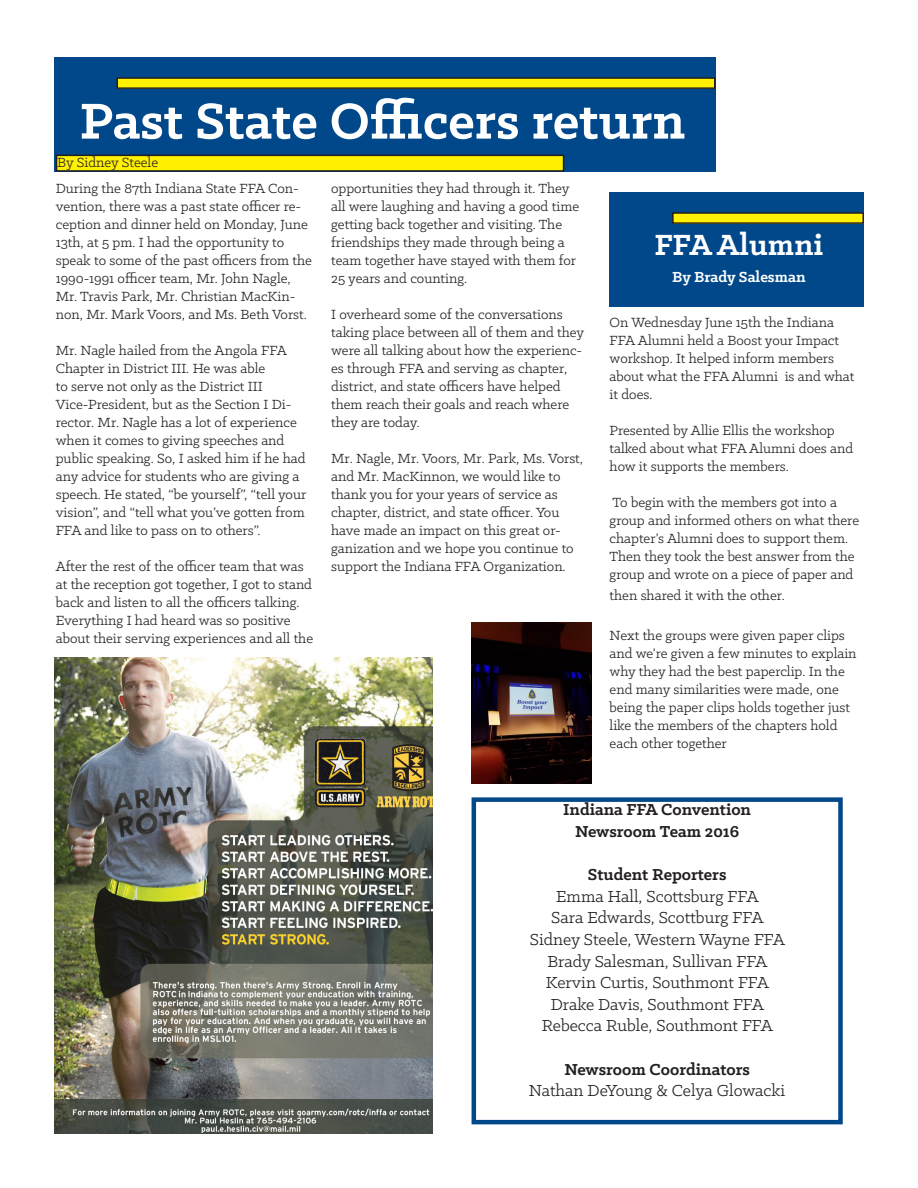
<style>
.page{position:relative;width:918px;height:1188px;background:#fff}
.page>*{position:absolute;margin:0;border:0;box-sizing:border-box;transform-origin:0 0}
.t1{font:700 57px "Klinic Slab";color:#fff}
.t2{font:700 33px "Klinic Slab";color:#fff}
.t3{font:18px "Klinic Slab";color:#231f20}
.t4{font:700 18px "Klinic Slab";color:#231f20}
.t5{font:700 16.5px "Klinic Slab";color:#fff}
.t6{font:15px/18px "Klinic Slab";color:#231f20}
</style>
<div class="page">
<img style="left:54px;top:657px;width:378px;height:477px">
<div style="left:472px;top:797px;width:371px;height:327px;border:4px solid #00488a"></div>
<div style="left:54px;top:57px;width:662px;height:115px;background:#00488a"></div>
<div style="left:57px;top:155px;width:507px;height:16px;background:#fff101"></div>
<div style="left:56px;top:155px;width:508px;height:17px;border:2px solid #231f20"></div>
<div style="left:117px;top:78px;width:598px;height:10px;background:#fff101"></div>
<div style="left:117px;top:77px;width:599px;height:12px;border:2px solid #231f20"></div>
<div style="left:610px;top:192px;width:254px;height:115px;background:#00488a"></div>
<div style="left:673px;top:213px;width:190px;height:10px;background:#fff101"></div>
<div style="left:672px;top:212px;width:192px;height:12px;border:2px solid #231f20"></div>
<img style="left:471px;top:623px;width:121px;height:161px">
<p class="t1" style="left:80px;top:84px;width:607px">Past State Officers return</p>
<p class="t6" style="left:57px;top:153px;width:102px">By Sidney Steele</p>
<p class="t6" style="left:56px;top:179px;width:258px">During the 87th Indiana State FFA Con&shy;vention, there was a past state officer re&shy;ception and dinner held on Monday, June 13th, at 5 pm. I had the opportunity to speak to some of the past officers from the 1990-1991 officer team, Mr. John Nagle, Mr. Travis Park, Mr. Christian MacKin&shy;non, Mr. Mark Voors, and Ms. Beth Vorst.</p>
<p class="t6" style="left:56px;top:341px;width:252px">Mr. Nagle hailed from the Angola FFA Chapter in District III. He was able<br>to serve not only as the District III Vice-President, but as the Section I Di&shy;rector. Mr. Nagle has a lot of experience when it comes to giving speeches and public speaking. So, I asked him if he had any advice for students who are giving a speech. He stated, “be yourself”, “tell your vision”, and “tell what you’ve gotten from FFA and like to pass on to others”.</p>
<p class="t6" style="left:56px;top:557px;width:259px">After the rest of the officer team that was at the reception got together, I got to stand back and listen to all the officers talking.<br>Everything I had heard was so positive about their serving experiences and all the</p>
<p class="t6" style="left:331px;top:179px;width:249px">opportunities they had through it. They all were laughing and having a good time getting back together and visiting. The friendships they made through being a team together have stayed with them for 25 years and counting.</p>
<p class="t6" style="left:331px;top:305px;width:254px">I overheard some of the conversations taking place between all of them and they were all talking about how the experienc&shy;es through FFA and serving as chapter, district, and state officers have helped them reach their goals and reach where they are today.</p>
<p class="t6" style="left:331px;top:449px;width:253px">Mr. Nagle, Mr. Voors, Mr. Park, Ms. Vorst, and Mr. MacKinnon, we would like to thank you for your years of service as chapter, district, and state officer. You have made an impact on this great or&shy;ganization and we hope you continue to support the Indiana FFA Organization.</p>
<p class="t2" style="left:654px;top:223px;width:170px">FFA Alumni</p>
<p class="t5" style="left:672px;top:266px;width:135px">By Brady Salesman</p>
<p class="t6" style="left:610px;top:313px;width:246px">On Wednesday June 15th the Indiana<br>FFA Alumni held a Boost your Impact workshop. It helped inform members about what the FFA Alumni is and what it does.</p>
<p class="t6" style="left:610px;top:421px;width:245px">Presented by Allie Ellis the workshop talked about what FFA Alumni does and how it supports the members.</p>
<p class="t6" style="left:610px;top:493px;width:251px">To begin with the members got into a group and informed others on what there chapter’s Alumni does to support them.<br>Then they took the best answer from the group and wrote on a piece of paper and</p>
<p class="t6" style="left:610px;top:586px;width:177px">then shared it with the other.</p>
<p class="t6" style="left:610px;top:626px;width:248px">Next the groups were given paper clips and we’re given a few minutes to explain why they had the best paperclip. In the end many similarities were made, one being the paper clips holds together just like the members of the chapters hold each other together</p>
<p class="t4" style="left:563px;top:798px;width:189px">Indiana FFA Convention</p>
<p class="t4" style="left:575px;top:820px;width:166px">Newsroom Team 2016</p>
<p class="t4" style="left:588px;top:863px;width:140px">Student Reporters</p>
<p class="t3" style="left:556px;top:885px;width:204px">Emma Hall, Scottsburg FFA</p>
<p class="t3" style="left:551px;top:906px;width:214px">Sara Edwards, Scottburg FFA</p>
<p class="t3" style="left:530px;top:928px;width:257px">Sidney Steele, Western Wayne FFA</p>
<p class="t3" style="left:547px;top:950px;width:222px">Brady Salesman, Sullivan FFA</p>
<p class="t3" style="left:546px;top:971px;width:225px">Kervin Curtis, Southmont FFA</p>
<p class="t3" style="left:551px;top:993px;width:215px">Drake Davis, Southmont FFA</p>
<p class="t3" style="left:542px;top:1014px;width:233px">Rebecca Ruble, Southmont FFA</p>
<p class="t4" style="left:564px;top:1057px;width:187px">Newsroom Coordinators</p>
<p class="t3" style="left:529px;top:1079px;width:258px">Nathan DeYoung &amp; Celya Glowacki</p>
</div>
